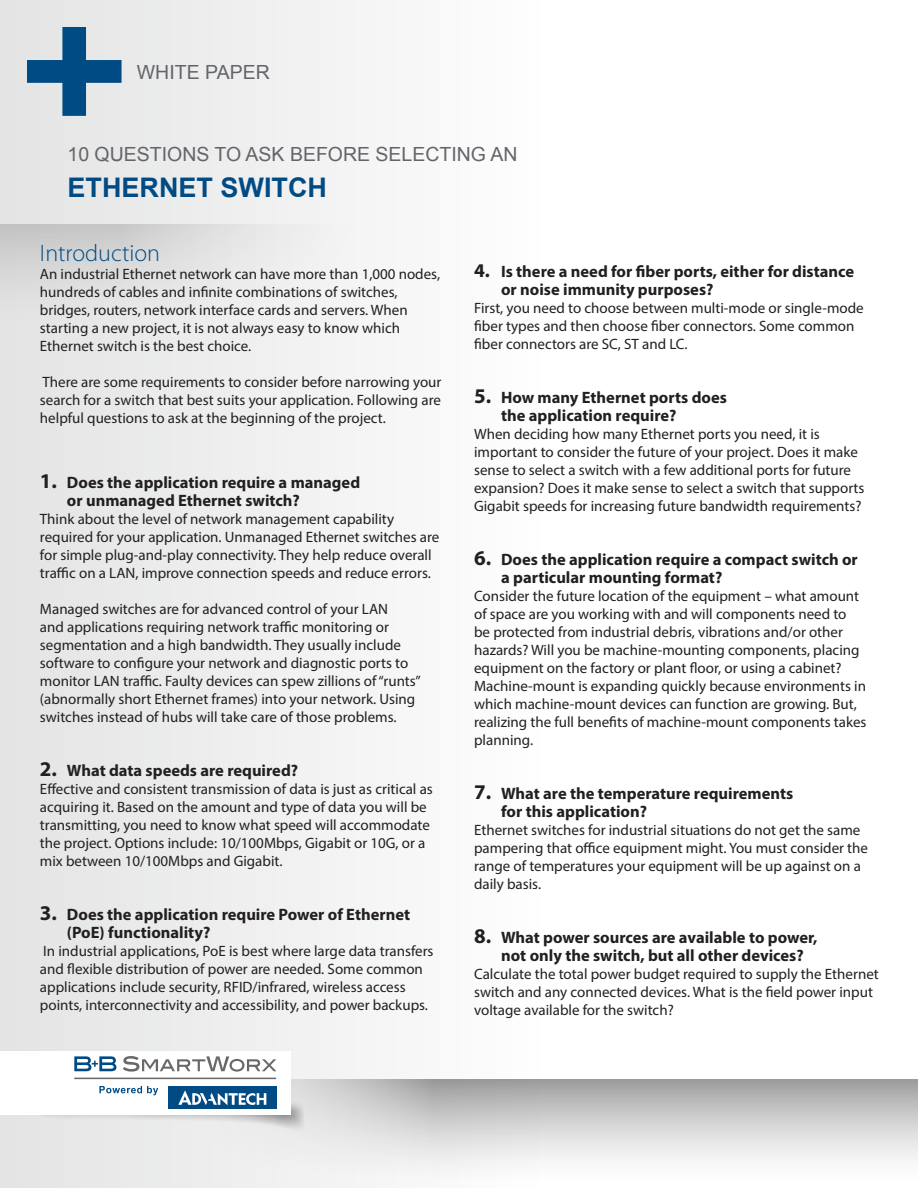
<style>
.page{position:relative;width:918px;height:1188px;background:#fff}
.page>*{position:absolute;margin:0;border:0;box-sizing:border-box;transform-origin:0 0}
.t1{font:700 27px "Arial";color:#004b84}
.Text{font:300 24px "Myriad Pro";color:#004b84}
.t2{font:19.5px "Arial";color:#63656a}
.Text-2{font:700 16.5px/18px "Myriad Pro";color:#231f20}
.Text-3{font:15px/18px "Myriad Pro";color:#231f20}
.s1{font-size:21px}
.s2{font-size:19.5px}
</style>
<div class="page">
<div style="left:0;top:0;width:540px;height:1188px;background:linear-gradient(to right,#e3e3e4,#fdfdfe)"></div>
<svg style="left:0;top:224px;width:396px;height:125px;fill:#e9e9e9"></svg>
<svg style="left:27px;top:27px;width:95px;height:89px"></svg>
<svg style="left:157px;top:1079px;width:761px;height:109px"></svg>
<img style="left:37px;top:1100px;width:268px;height:37px">
<div style="left:0;top:1051px;width:290px;height:63px;background:#fff"></div>
<div style="left:168px;top:1086px;width:108px;height:22px;background:#004b84"></div>
<svg style="left:178px;top:1090px;width:88px;height:15px"></svg>
<svg style="left:74px;top:1056px;width:42px;height:15px"></svg>
<svg style="left:123px;top:1056px;width:153px;height:16px"></svg>
<hr style="left:74px;top:1078px;width:202px;height:1px;background:#69696c">
<svg style="left:99px;top:1086px;width:59px;height:9px"></svg>
<p class="t2" style="left:137px;top:59px;width:134px">WHITE PAPER</p>
<p class="t2" style="left:68px;top:141px;width:452px">10 QUESTIONS TO ASK BEFORE SELECTING AN</p>
<p class="t1" style="left:68px;top:170px;width:261px">ETHERNET SWITCH</p>
<p class="Text" style="left:40px;top:240px;width:122px">Introduction</p>
<p class="Text-3" style="left:40px;top:265px;width:402px">An industrial Ethernet network can have more than 1,000 nodes, hundreds of cables and infinite combinations of switches, bridges, routers, network interface cards and servers. When starting a new project, it is not always easy to know which Ethernet switch is the best choice.</p>
<p class="Text-3" style="left:40px;top:373px;width:403px;text-align:justify">There are some requirements to consider before narrowing your search for a switch that best suits your application. Following are helpful questions to ask at the beginning of the project.</p>
<p class="Text-2" style="left:67px;top:473px;width:295px;text-indent:-27px"><span class="s1">1.</span> Does the application require a managed or unmanaged Ethernet switch?</p>
<p class="Text-3" style="left:40px;top:510px;width:401px">Think about the level of network management capability required for your application. Unmanaged Ethernet switches are for simple plug-and-play connectivity. They help reduce overall traffic on a LAN, improve connection speeds and reduce errors.</p>
<p class="Text-3" style="left:40px;top:600px;width:382px">Managed switches are for advanced control of your LAN<br>and applications requiring network traffic monitoring or segmentation and a high bandwidth. They usually include software to configure your network and diagnostic ports to monitor LAN traffic. Faulty devices can spew zillions of “runts” (abnormally short Ethernet frames) into your network. Using switches instead of hubs will take care of those problems.</p>
<p class="Text-2" style="left:40px;top:761px;width:260px"><span class="s1">2.</span> What data speeds are required?</p>
<p class="Text-3" style="left:40px;top:780px;width:394px">Effective and consistent transmission of data is just as critical as acquiring it. Based on the amount and type of data you will be transmitting, you need to know what speed will accommodate the project. Options include: 10/100Mbps, Gigabit or 10G, or a mix between 10/100Mbps and Gigabit.</p>
<p class="Text-2" style="left:67px;top:905px;width:345px;text-indent:-27px"><span class="s1">3.</span> Does the application require Power of Ethernet (PoE) functionality?</p>
<p class="Text-3" style="left:40px;top:942px;width:395px">In industrial applications, PoE is best where large data transfers and flexible distribution of power are needed. Some common applications include security, RFID/infrared, wireless access points, interconnectivity and accessibility, and power backups.</p>
<p class="Text-2" style="left:474px;top:261px;width:382px"><span class="s2">4.</span> Is there a need for fiber ports, either for distance</p>
<p class="Text-2" style="left:501px;top:279px;width:214px">or noise immunity purposes?</p>
<p class="Text-3" style="left:474px;top:298px;width:391px">First, you need to choose between multi-mode or single-mode fiber types and then choose fiber connectors. Some common fiber connectors are SC, ST and LC.</p>
<p class="Text-2" style="left:474px;top:387px;width:254px"><span class="s1">5.</span> How many Ethernet ports does</p>
<p class="Text-2" style="left:501px;top:405px;width:177px">the application require?</p>
<p class="Text-3" style="left:474px;top:424px;width:392px">When deciding how many Ethernet ports you need, it is important to consider the future of your project. Does it make sense to select a switch with a few additional ports for future expansion? Does it make sense to select a switch that supports Gigabit speeds for increasing future bandwidth requirements?</p>
<p class="Text-2" style="left:474px;top:549px;width:385px"><span class="s1">6.</span> Does the application require a compact switch or</p>
<p class="Text-2" style="left:501px;top:567px;width:223px">a particular mounting format?</p>
<p class="Text-3" style="left:474px;top:586px;width:394px">Consider the future location of the equipment – what amount of space are you working with and will components need to<br>be protected from industrial debris, vibrations and/or other hazards? Will you be machine-mounting components, placing equipment on the factory or plant floor, or using a cabinet?<br>Machine-mount is expanding quickly because environments in which machine-mount devices can function are growing. But, realizing the full benefits of machine-mount components takes planning.</p>
<p class="Text-2" style="left:474px;top:783px;width:321px"><span class="s1">7.</span> What are the temperature requirements</p>
<p class="Text-2" style="left:501px;top:801px;width:148px">for this application?</p>
<p class="Text-3" style="left:474px;top:820px;width:395px">Ethernet switches for industrial situations do not get the same pampering that office equipment might. You must consider the range of temperatures your equipment will be up against on a daily basis.</p>
<p class="Text-2" style="left:474px;top:927px;width:345px"><span class="s1">8.</span> What power sources are available to power,</p>
<p class="Text-2" style="left:501px;top:945px;width:304px">not only the switch, but all other devices?</p>
<p class="Text-3" style="left:474px;top:964px;width:406px">Calculate the total power budget required to supply the Ethernet switch and any connected devices. What is the field power input voltage available for the switch?</p>
</div>
